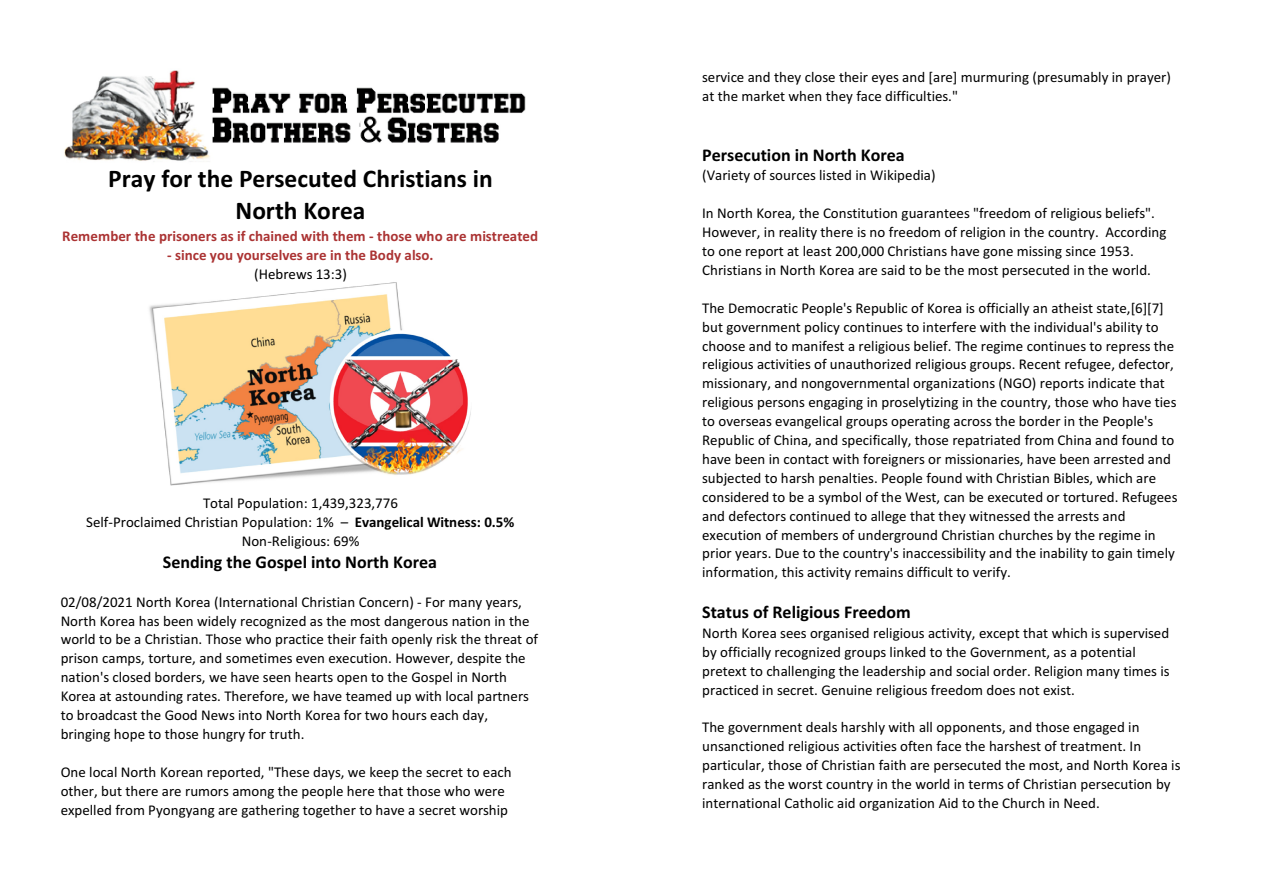
<style>
.page{position:relative;width:1263px;height:893px;background:#fff}
.page>*{position:absolute;margin:0;border:0;box-sizing:border-box;transform-origin:0 0}
.t1{font:700 25.5px/32.2px "Calibri";color:#000;text-align:center}
.t2{font:700 18px "Calibri";color:#000}
.t3{font:15px/18.9px "Calibri";color:#000}
.t4{font:700 15px "Calibri";color:#ab3333}
.s1{font-weight:700}
</style>
<div class="page">
<img style="left:64px;top:70px;width:462px;height:92px">
<img style="left:149px;top:282px;width:322px;height:204px">
<h1 class="t1" style="left:108px;top:164px;width:386px">Pray for the Persecuted Christians in<br>North Korea</h1>
<p class="t4" style="left:62px;top:230px;width:477px">Remember the prisoners as if chained with them - those who are mistreated</p>
<p class="t4" style="left:167px;top:249px;width:268px">- since you yourselves are in the Body also.</p>
<p class="t3" style="left:254px;top:266px;width:94px">(Hebrews 13:3)</p>
<p class="t3" style="left:86px;top:495px;width:430px;text-align:center">Total Population: 1,439,323,776<br>Self-Proclaimed Christian Population: 1% – <span class="s1">Evangelical Witness: 0.5%<br></span>Non-Religious: 69%</p>
<p class="t2" style="left:163px;top:554px;width:276px">Sending the Gospel into North Korea</p>
<p class="t3" style="left:61px;top:593px;width:479px">02/08/2021 North Korea (International Christian Concern) - For many years, North Korea has been widely recognized as the most dangerous nation in the world to be a Christian. Those who practice their faith openly risk the threat of prison camps, torture, and sometimes even execution. However, despite the nation's closed borders, we have seen hearts open to the Gospel in North Korea at astounding rates. Therefore, we have teamed up with local partners to broadcast the Good News into North Korea for two hours each day, bringing hope to those hungry for truth.</p>
<p class="t3" style="left:61px;top:764px;width:452px">One local North Korean reported, "These days, we keep the secret to each other, but there are rumors among the people here that those who were expelled from Pyongyang are gathering together to have a secret worship</p>
<p class="t3" style="left:702px;top:69px;width:470px">service and they close their eyes and [are] murmuring (presumably in prayer) at the market when they face difficulties."</p>
<p class="t2" style="left:702px;top:147px;width:204px">Persecution in North Korea</p>
<p class="t3" style="left:702px;top:167px;width:235px">(Variety of sources listed in Wikipedia)</p>
<p class="t3" style="left:702px;top:205px;width:466px">In North Korea, the Constitution guarantees "freedom of religious beliefs".<br>However, in reality there is no freedom of religion in the country. According to one report at least 200,000 Christians have gone missing since 1953.<br>Christians in North Korea are said to be the most persecuted in the world.</p>
<p class="t3" style="left:702px;top:300px;width:477px">The Democratic People's Republic of Korea is officially an atheist state,[6][7] but government policy continues to interfere with the individual's ability to choose and to manifest a religious belief. The regime continues to repress the religious activities of unauthorized religious groups. Recent refugee, defector, missionary, and nongovernmental organizations (NGO) reports indicate that religious persons engaging in proselytizing in the country, those who have ties to overseas evangelical groups operating across the border in the People's Republic of China, and specifically, those repatriated from China and found to have been in contact with foreigners or missionaries, have been arrested and subjected to harsh penalties. People found with Christian Bibles, which are considered to be a symbol of the West, can be executed or tortured. Refugees and defectors continued to allege that they witnessed the arrests and execution of members of underground Christian churches by the regime in prior years. Due to the country's inaccessibility and the inability to gain timely information, this activity remains difficult to verify.</p>
<p class="t2" style="left:702px;top:604px;width:210px">Status of Religious Freedom</p>
<p class="t3" style="left:702px;top:625px;width:469px">North Korea sees organised religious activity, except that which is supervised by officially recognized groups linked to the Government, as a potential pretext to challenging the leadership and social order. Religion many times is practiced in secret. Genuine religious freedom does not exist.</p>
<p class="t3" style="left:702px;top:719px;width:480px">The government deals harshly with all opponents, and those engaged in unsanctioned religious activities often face the harshest of treatment. In particular, those of Christian faith are persecuted the most, and North Korea is ranked as the worst country in the world in terms of Christian persecution by international Catholic aid organization Aid to the Church in Need.</p>
</div>
